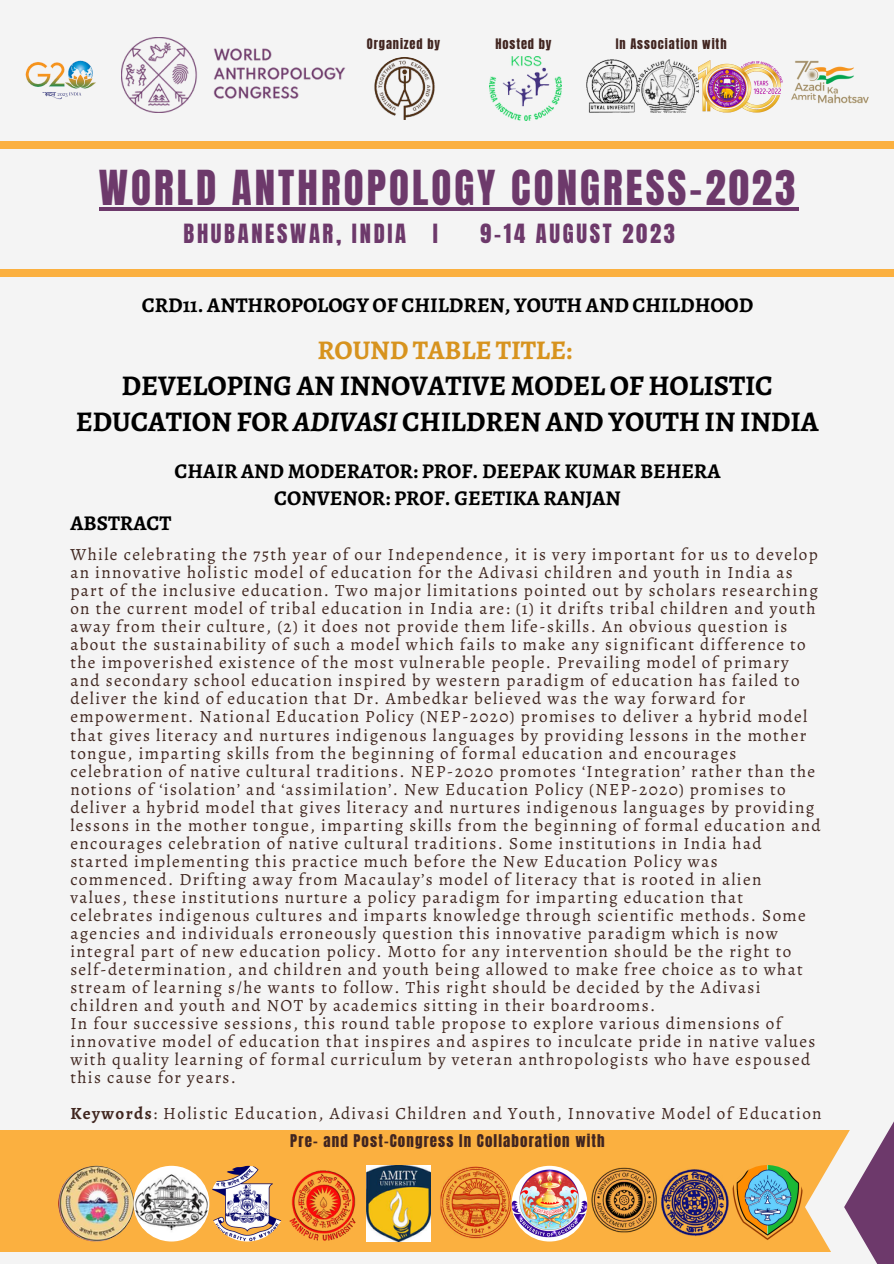
<style>
.page{position:relative;width:894px;height:1264px;background:#fff}
.page>*{position:absolute;margin:0;border:0;box-sizing:border-box;transform-origin:0 0}
.t1{font:40.95px "Anton";letter-spacing:.075em;color:#6d396b}
.t2{font:700 28.5px/36px "Alegreya";letter-spacing:-.005em;color:#000;text-align:center}
.t3{font:700 27px "Alegreya";letter-spacing:-.005em;color:#d7931e}
.t4{font:22.5px "Anton";letter-spacing:.12em;color:#6d396b}
.t5{font:700 21px/27px "Alegreya";color:#000;text-align:center}
.t6{font:17.1px/18px "Alegreya";letter-spacing:.08em;color:#40261f}
.t7{font:15px "Anton";letter-spacing:.075em;color:#412520}
.t8{font:12.3px "Anton";letter-spacing:.075em;color:#412520}
.s1{font-style:italic}
.s2{font-weight:700}
</style>
<div class="page">
<div style="left:0;top:0;width:893px;height:1263px;background:#f4f4f4"></div>
<div style="left:1px;top:269px;width:892px;height:8px;background:#fbb040"></div>
<div style="left:0;top:1130px;width:893px;height:120px;background:#fbb040"></div>
<svg style="left:804px;top:1142px;width:39px;height:110px;fill:#f4f4f4"></svg>
<svg style="left:843px;top:1123px;width:50px;height:140px;fill:#6d396b"></svg>
<div style="left:1px;top:141px;width:892px;height:8px;background:#fbb040"></div>
<hr style="left:99px;top:207px;width:699px;height:4px;background:#6d396b">
<img style="left:58px;top:1165px;width:76px;height:76px;border-radius:50%">
<img style="left:134px;top:1165px;width:75px;height:76px;border-radius:50%">
<img style="left:209px;top:1165px;width:76px;height:76px;border-radius:50%">
<img style="left:285px;top:1165px;width:75px;height:76px;border-radius:50%">
<img style="left:436px;top:1165px;width:75px;height:76px;border-radius:50%">
<img style="left:511px;top:1165px;width:76px;height:76px;border-radius:50%">
<img style="left:366px;top:1165px;width:64px;height:75px">
<img style="left:575px;top:1167px;width:154px;height:69px">
<img style="left:729px;top:1164px;width:75px;height:76px;border-radius:50%">
<img style="left:586px;top:59px;width:49px;height:54px">
<img style="left:635px;top:59px;width:146px;height:54px">
<img style="left:373px;top:57px;width:63px;height:63px;border-radius:50%">
<img style="left:121px;top:38px;width:225px;height:75px">
<img style="left:781px;top:60px;width:88px;height:44px">
<img style="left:25px;top:60px;width:71px;height:40px">
<img style="left:490px;top:57px;width:71px;height:63px">
<p class="t8" style="left:367px;top:35px;width:75px">Organized by</p>
<p class="t8" style="left:495px;top:35px;width:58px">Hosted by</p>
<p class="t8" style="left:615px;top:35px;width:112px">In Association with</p>
<h1 class="t1" style="left:99px;top:158px;width:698px">WORLD ANTHROPOLOGY CONGRESS-2023</h1>
<h3 class="t4" style="left:183px;top:218px;width:256px">BHUBANESWAR, INDIA I</h3>
<h3 class="t4" style="left:480px;top:218px;width:196px">9-14 AUGUST 2023</h3>
<p class="t5" style="left:142px;top:291px;width:613px">CRD11. ANTHROPOLOGY OF CHILDREN, YOUTH AND CHILDHOOD</p>
<h3 class="t3" style="left:317px;top:331px;width:256px">ROUND TABLE TITLE:</h3>
<h2 class="t2" style="left:76px;top:367px;width:744px">DEVELOPING AN INNOVATIVE MODEL OF HOLISTIC<br>EDUCATION FOR <span class="s1">ADIVASI</span> CHILDREN AND YOUTH IN INDIA</h2>
<p class="t5" style="left:174px;top:457px;width:547px">CHAIR AND MODERATOR: PROF. DEEPAK KUMAR BEHERA<br>CONVENOR: PROF. GEETIKA RANJAN</p>
<p class="t6" style="left:70px;top:545px;width:751px">While celebrating the 75th year of our Independence, it is very important for us to develop an innovative holistic model of education for the Adivasi children and youth in India as part of the inclusive education. Two major limitations pointed out by scholars researching on the current model of tribal education in India are: (1) it drifts tribal children and youth away from their culture, (2) it does not provide them life-skills. An obvious question is about the sustainability of such a model which fails to make any significant difference to the impoverished existence of the most vulnerable people. Prevailing model of primary and secondary school education inspired by western paradigm of education has failed to deliver the kind of education that Dr. Ambedkar believed was the way forward for empowerment. National Education Policy (NEP-2020) promises to deliver a hybrid model that gives literacy and nurtures indigenous languages by providing lessons in the mother tongue, imparting skills from the beginning of formal education and encourages celebration of native cultural traditions. NEP-2020 promotes ‘Integration’ rather than the notions of ‘isolation’ and ‘assimilation’. New Education Policy (NEP-2020) promises to deliver a hybrid model that gives literacy and nurtures indigenous languages by providing lessons in the mother tongue, imparting skills from the beginning of formal education and encourages celebration of native cultural traditions. Some institutions in India had started implementing this practice much before the New Education Policy was commenced. Drifting away from Macaulay’s model of literacy that is rooted in alien values, these institutions nurture a policy paradigm for imparting education that celebrates indigenous cultures and imparts knowledge through scientific methods. Some agencies and individuals erroneously question this innovative paradigm which is now integral part of new education policy. Motto for any intervention should be the right to self-determination, and children and youth being allowed to make free choice as to what stream of learning s/he wants to follow. This right should be decided by the Adivasi children and youth and NOT by academics sitting in their boardrooms.<br>In four successive sessions, this round table propose to explore various dimensions of innovative model of education that inspires and aspires to inculcate pride in native values with quality learning of formal curriculum by veteran anthropologists who have espoused this cause for years.</p>
<p class="t6" style="left:70px;top:1104px;width:752px"><span class="s2">Keywords</span>: Holistic Education, Adivasi Children and Youth, Innovative Model of Education</p>
<p class="t5" style="left:70px;top:509px;width:102px">ABSTRACT</p>
<p class="t7" style="left:290px;top:1129px;width:316px">Pre- and Post-Congress In Collaboration with</p>
</div>
